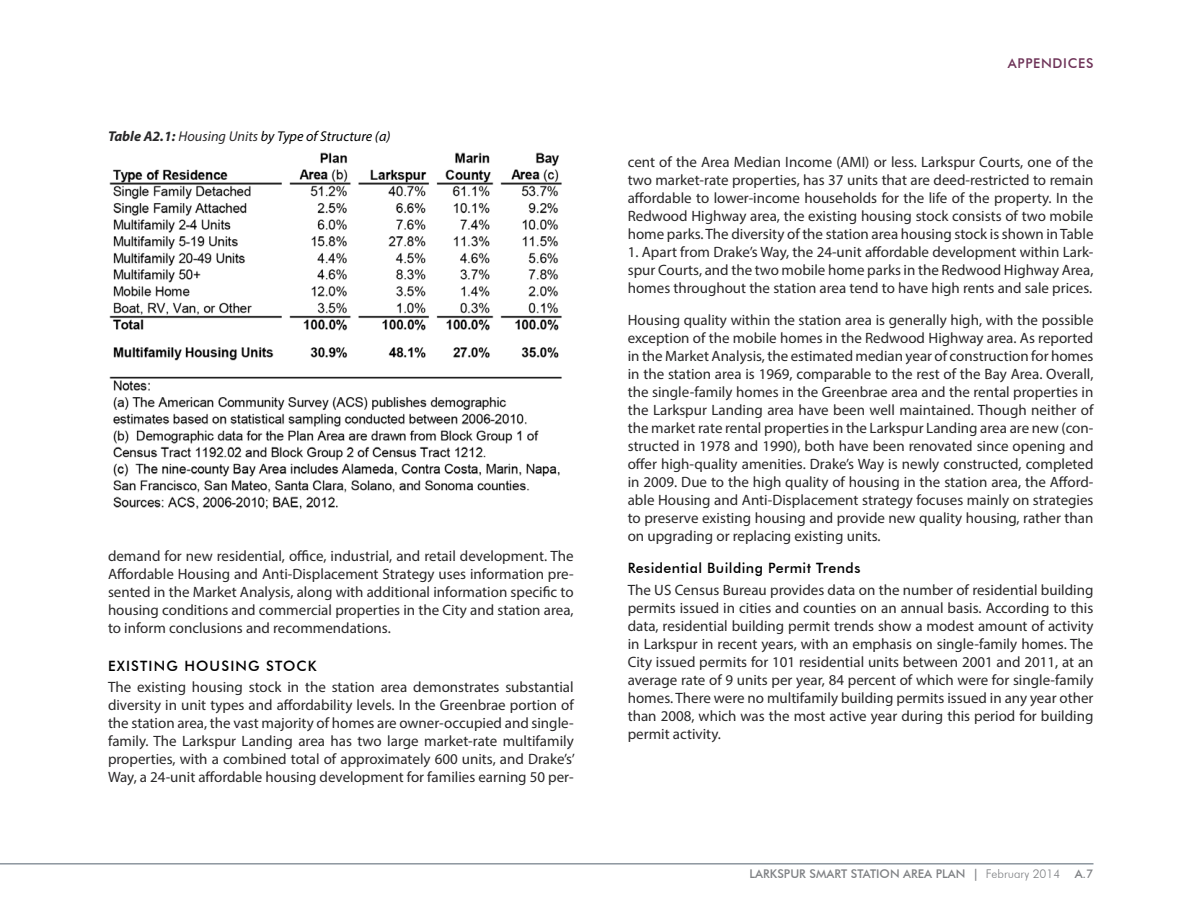
<style>
.page{position:relative;width:1188px;height:918px;background:#fff}
.page>*{position:absolute;margin:0;border:0;box-sizing:border-box;transform-origin:0 0}
.t1{font:15px/18px "Myriad Pro";color:#292829;text-align:justify}
.t2{font:500 14.25px "Futura BT";letter-spacing:.03em;color:#000}
.t3{font:italic 14.25px "Myriad Pro";color:#000}
.t4{font:500 13.5px "Futura BT";color:#6d3257}
.t5{font:500 12px "Futura BT";color:#808285}
.s1{font-weight:700;color:#292829}
.s2{color:#292829}
.s3{font-weight:300}
</style>
<div class="page">
<hr style="left:0;top:864px;width:1094px;height:1px;background:#53626f">
<img style="left:109px;top:152px;width:453px;height:358px">
<p class="t3" style="left:108px;top:127px;width:284px"><span class="s1">Table A2.1:</span> <span class="s2">Housing Units</span> by Type of Structure (a)</p>
<p class="t1" style="left:108px;top:547px;width:467px">demand for new residential, office, industrial, and retail development. The Affordable Housing and Anti-Displacement Strategy uses information pre&shy;sented in the Market Analysis, along with additional information specific to housing conditions and commercial properties in the City and station area, to inform conclusions and recommendations.</p>
<p class="t2" style="left:108px;top:657px;width:27px">Existin</p>
<p class="t2" style="left:166px;top:657px;width:41px">g Housin</p>
<p class="t2" style="left:248px;top:657px;width:39px">g Stock</p>
<p class="t1" style="left:108px;top:678px;width:469px">The existing housing stock in the station area demonstrates substantial diversity in unit types and affordability levels. In the Greenbrae portion of the station area, the vast majority of homes are owner-occupied and single&shy;family. The Larkspur Landing area has two large market-rate multifamily properties, with a combined total of approximately 600 units, and Drake’s’ Way, a 24-unit affordable housing development for families earning 50 per-</p>
<p class="t4" style="left:1008px;top:55px;width:19px">Appen</p>
<p class="t4" style="left:1053px;top:55px;width:19px">dices</p>
<p class="t1" style="left:628px;top:153px;width:467px">cent of the Area Median Income (AMI) or less. Larkspur Courts, one of the two market-rate properties, has 37 units that are deed-restricted to remain affordable to lower-income households for the life of the property. In the Redwood Highway area, the existing housing stock consists of two mobile home parks. The diversity of the station area housing stock is shown in Table</p>
<p class="t1" style="left:628px;top:243px;width:467px">1. Apart from Drake’s Way, the 24-unit affordable development within Lark&shy;spur Courts, and the two mobile home parks in the Redwood Highway Area, homes throughout the station area tend to have high rents and sale prices.</p>
<p class="t1" style="left:628px;top:310px;width:467px">Housing quality within the station area is generally high, with the possible exception of the mobile homes in the Redwood Highway area. As reported in the Market Analysis, the estimated median year of construction for homes in the station area is 1969, comparable to the rest of the Bay Area. Overall, the single-family homes in the Greenbrae area and the rental properties in the Larkspur Landing area have been well maintained. Though neither of the market rate rental properties in the Larkspur Landing area are new (con&shy;structed in 1978 and 1990), both have been renovated since opening and offer high-quality amenities. Drake’s Way is newly constructed, completed in 2009. Due to the high quality of housing in the station area, the Afford&shy;able Housing and Anti-Displacement strategy focuses mainly on strategies to preserve existing housing and provide new quality housing, rather than on upgrading or replacing existing units.</p>
<p class="t2" style="left:628px;top:560px;width:234px">Residential Building Permit Trends</p>
<p class="t1" style="left:628px;top:581px;width:467px">The US Census Bureau provides data on the number of residential building permits issued in cities and counties on an annual basis. According to this data, residential building permit trends show a modest amount of activity in Larkspur in recent years, with an emphasis on single-family homes. The City issued permits for 101 residential units between 2001 and 2011, at an average rate of 9 units per year, 84 percent of which were for single-family homes. There were no multifamily building permits issued in any year other than 2008, which was the most active year during this period for building permit activity.</p>
<p class="t5" style="left:750px;top:866px;width:345px">LARKSPUR SMART STATION AREA PLAN | <span class="s3">February 2014</span> A.7</p>
</div>
